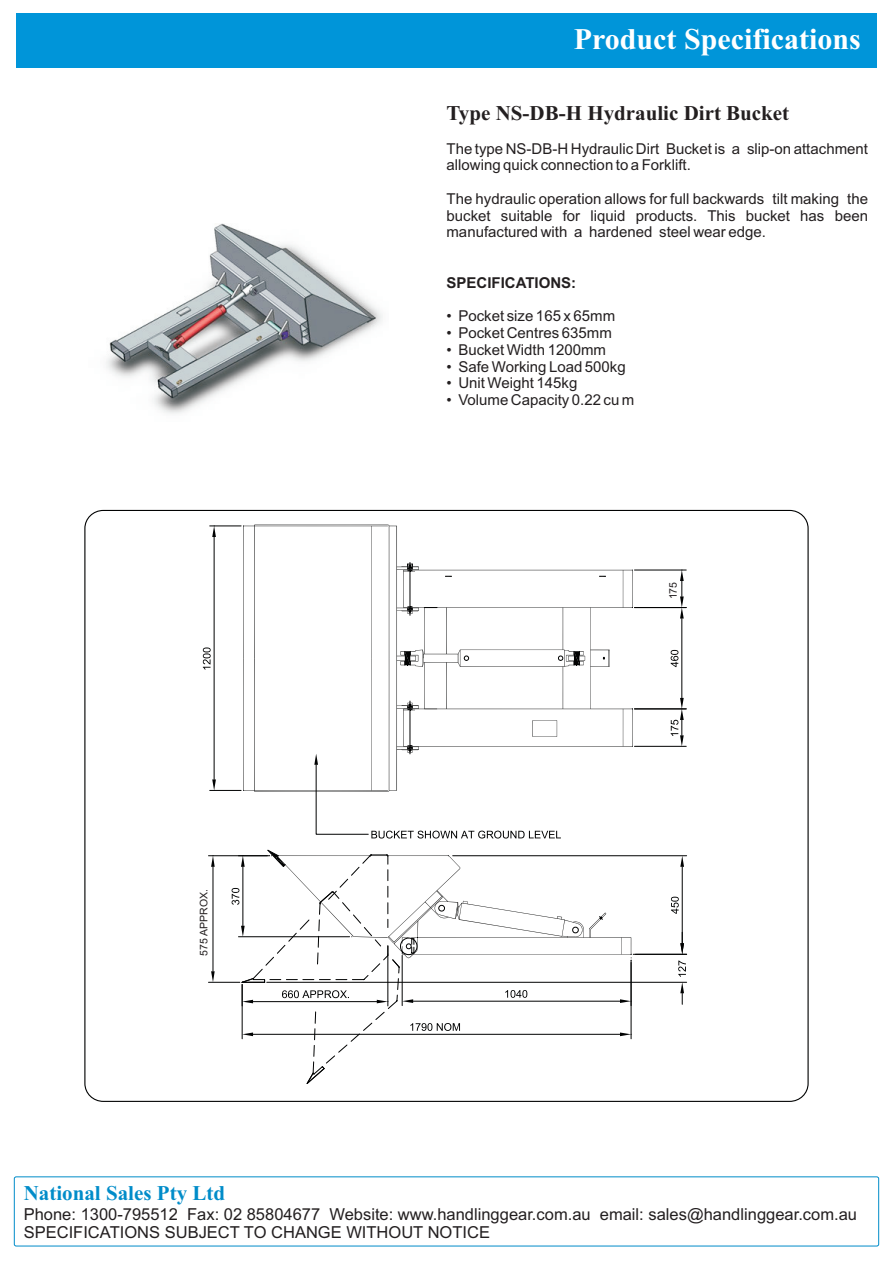
<style>
.page{position:relative;width:893px;height:1263px;background:#fff}
.page>*{position:absolute;margin:0;border:0;box-sizing:border-box;transform-origin:0 0}
.t1{font:700 30px "Times New Roman";color:#fff}
.t2{font:700 21px "Times New Roman";color:#231f20}
.t3{font:700 21px "Times New Roman";color:#008cc9}
.t4{font:16.5px/18.5px "Arial";color:#231f20}
.t5{font:15px/16.8px "Arial";color:#231f20}
.t6{font:700 15px "Arial";color:#231f20}
.t7{font:10.5px "Arial";color:#231f20}
</style>
<div class="page">
<hr style="left:210px;top:790px;width:31px;height:1px;background:#010202">
<hr style="left:210px;top:526px;width:31px;height:1px;background:#010202">
<hr style="left:214px;top:537px;width:1px;height:242px;background:#010202">
<svg style="left:212px;top:779px;width:4px;height:11px"></svg>
<svg style="left:203px;top:648px;width:8px;height:22px"></svg>
<svg style="left:212px;top:526px;width:4px;height:11px"></svg>
<hr style="left:254px;top:790px;width:134px;height:1px;background:#010202">
<hr style="left:254px;top:791px;width:134px;height:1px;background:#010202">
<svg style="left:243px;top:525px;width:12px;height:267px"></svg>
<hr style="left:254px;top:525px;width:134px;height:1px;background:#010202">
<hr style="left:254px;top:526px;width:134px;height:1px;background:#010202">
<hr style="left:634px;top:746px;width:52px;height:1px;background:#010202">
<hr style="left:634px;top:570px;width:52px;height:1px;background:#010202">
<hr style="left:634px;top:709px;width:52px;height:1px;background:#010202">
<hr style="left:634px;top:607px;width:52px;height:1px;background:#010202">
<hr style="left:681px;top:619px;width:1px;height:79px;background:#010202">
<svg style="left:670px;top:698px;width:13px;height:48px"></svg>
<svg style="left:670px;top:650px;width:8px;height:17px"></svg>
<svg style="left:680px;top:570px;width:3px;height:49px"></svg>
<hr style="left:267px;top:982px;width:419px;height:1px;background:#010202">
<hr style="left:633px;top:954px;width:53px;height:1px;background:#010202">
<svg style="left:678px;top:961px;width:8px;height:43px"></svg>
<hr style="left:452px;top:855px;width:234px;height:1px;background:#010202">
<hr style="left:682px;top:867px;width:1px;height:76px;background:#010202">
<svg style="left:680px;top:856px;width:4px;height:11px"></svg>
<svg style="left:671px;top:897px;width:7px;height:17px"></svg>
<svg style="left:680px;top:932px;width:4px;height:22px"></svg>
<hr style="left:208px;top:982px;width:32px;height:1px;background:#010202">
<hr style="left:208px;top:855px;width:59px;height:1px;background:#010202">
<hr style="left:213px;top:867px;width:1px;height:104px;background:#010202">
<svg style="left:211px;top:971px;width:4px;height:11px"></svg>
<svg style="left:211px;top:855px;width:4px;height:12px"></svg>
<svg style="left:314px;top:525px;width:319px;height:314px"></svg>
<svg style="left:231px;top:850px;width:401px;height:234px"></svg>
<div style="left:14px;top:1176px;width:865px;height:70px;background:#fff;border:1px solid #008cc9;border-radius:2px"></div>
<div style="left:16px;top:13px;width:860px;height:54px;background:#0095d9"></div>
<img style="left:106px;top:223px;width:277px;height:191px">
<h1 class="t1" style="left:573px;top:29px;width:288px">Product Specifications</h1>
<h2 class="t2" style="left:446px;top:105px;width:344px">Type NS-DB-H Hydraulic Dirt Bucket</h2>
<p class="t5" style="left:446px;top:141px;width:423px">The type NS-DB-H Hydraulic Dirt Bucket is a slip-on attachment allowing quick connection to a Forklift.</p>
<p class="t5" style="left:446px;top:192px;width:423px;text-align:justify">The hydraulic operation allows for full backwards tilt making the bucket suitable for liquid products. This bucket has been manufactured with a hardened steel wear edge.</p>
<p class="t6" style="left:446px;top:277px;width:131px">SPECIFICATIONS:</p>
<p class="t5" style="left:446px;top:309px;width:170px">• Pocket size 165 x 65mm</p>
<p class="t5" style="left:446px;top:326px;width:167px">• Pocket Centres 635mm</p>
<p class="t5" style="left:446px;top:342px;width:161px">• Bucket Width 1200mm</p>
<p class="t5" style="left:446px;top:359px;width:181px">• Safe Working Load 500kg</p>
<p class="t5" style="left:446px;top:376px;width:132px">• Unit Weight 145kg</p>
<p class="t5" style="left:446px;top:393px;width:189px">• Volume Capacity 0.22 cu m</p>
<p class="t7" style="left:200px;top:956px;width:68px;rotate:-90deg">575 APPROX.</p>
<p class="t7" style="left:669px;top:599px;width:19px;rotate:-90deg">175</p>
<h2 class="t3" style="left:24px;top:1186px;width:203px">National Sales Pty Ltd</h2>
<p class="t4" style="left:24px;top:1206px;width:834px">Phone: 1300-795512 Fax: 02 85804677 Website: www.handlinggear.com.au email: sales@handlinggear.com.au<br>SPECIFICATIONS SUBJECT TO CHANGE WITHOUT NOTICE</p>
</div>
